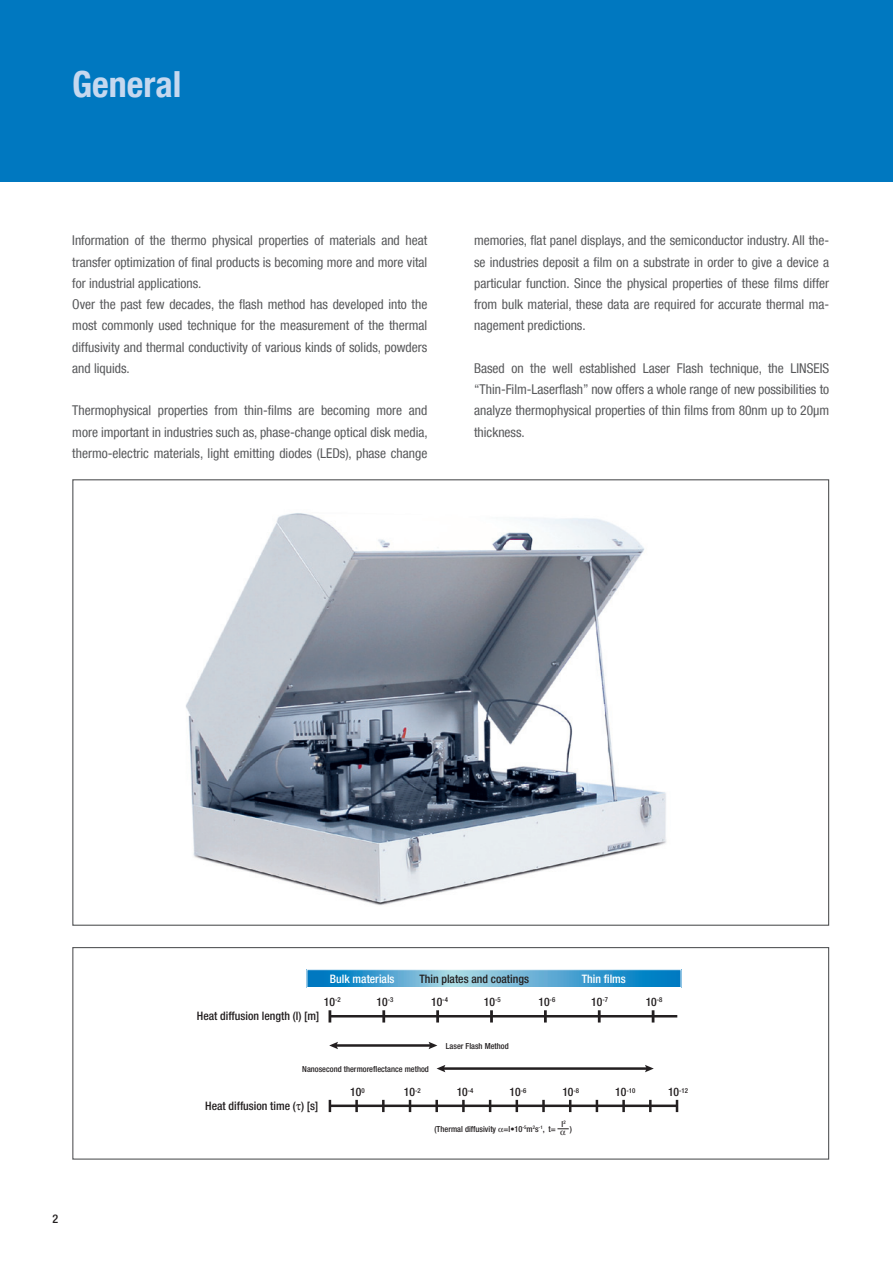
<style>
.page{position:relative;width:893px;height:1263px;background:#fff}
.page>*{position:absolute;margin:0;border:0;box-sizing:border-box;transform-origin:0 0}
.Überschrift{font:700 condensed 36px "Helvetica Neue LT Com";color:#c6d8ef}
.Fließtext_9pt{font:condensed 13.5px/21.3px "Helvetica Neue LT Com";color:#57585a;text-align:justify}
.t1{font:500 condensed 12px "Helvetica Neue LT Com";color:#231f20}
.t2{font:500 condensed 11.7px "Helvetica Neue LT Com";color:#231f20}
.t3{font:500 condensed 11.7px "Helvetica Neue LT Com";color:#fff}
.t4{font:500 condensed 8.4px "Helvetica Neue LT Com";color:#231f20}
.t5{font:500 condensed 6.75px "Helvetica Neue LT Com";color:#231f20}
.s1{font-size:11.7px}
</style>
<div class="page">
<div style="left:0;top:0;width:893px;height:182px;background:#0078c0"></div>
<svg style="left:308px;top:971px;width:371px;height:15px;background:#4aa3d0"></svg>
<div style="left:306px;top:969px;width:375px;height:19px;border:1px solid #fff"></div>
<hr style="left:330px;top:1015px;width:347px;height:2px;background:#231f20">
<svg style="left:329px;top:1010px;width:2px;height:12px"></svg>
<svg style="left:382px;top:1010px;width:3px;height:12px"></svg>
<svg style="left:436px;top:1010px;width:3px;height:12px"></svg>
<svg style="left:490px;top:1010px;width:3px;height:12px"></svg>
<svg style="left:544px;top:1010px;width:3px;height:12px"></svg>
<svg style="left:598px;top:1010px;width:3px;height:12px"></svg>
<svg style="left:652px;top:1010px;width:2px;height:12px"></svg>
<hr style="left:330px;top:1104px;width:347px;height:3px;background:#231f20">
<svg style="left:329px;top:1100px;width:2px;height:12px"></svg>
<svg style="left:355px;top:1100px;width:3px;height:12px"></svg>
<svg style="left:382px;top:1100px;width:3px;height:12px"></svg>
<svg style="left:409px;top:1100px;width:2px;height:12px"></svg>
<svg style="left:435px;top:1100px;width:3px;height:12px"></svg>
<svg style="left:462px;top:1100px;width:3px;height:12px"></svg>
<svg style="left:489px;top:1100px;width:2px;height:12px"></svg>
<svg style="left:516px;top:1100px;width:2px;height:12px"></svg>
<svg style="left:542px;top:1100px;width:3px;height:12px"></svg>
<svg style="left:569px;top:1100px;width:2px;height:12px"></svg>
<svg style="left:596px;top:1100px;width:2px;height:12px"></svg>
<svg style="left:622px;top:1100px;width:3px;height:12px"></svg>
<svg style="left:649px;top:1100px;width:3px;height:12px"></svg>
<svg style="left:676px;top:1100px;width:2px;height:12px"></svg>
<hr style="left:335px;top:1044px;width:96px;height:3px;background:#231f20">
<svg style="left:429px;top:1042px;width:8px;height:7px"></svg>
<svg style="left:329px;top:1042px;width:9px;height:7px"></svg>
<hr style="left:443px;top:1067px;width:205px;height:3px;background:#231f20">
<svg style="left:645px;top:1065px;width:9px;height:7px"></svg>
<svg style="left:437px;top:1065px;width:8px;height:7px"></svg>
<div style="left:72px;top:947px;width:757px;height:213px;border:1px solid #57585a"></div>
<img style="left:186px;top:513px;width:481px;height:392px">
<svg style="left:557px;top:1128px;width:12px;height:2px"></svg>
<p class="Überschrift" style="left:72px;top:62px;width:111px">General</p>
<p class="Fließtext_9pt" style="left:72px;top:230px;width:357px">Information of the thermo physical properties of materials and heat transfer optimization of final products is becoming more and more vital for industrial applications.</p>
<p class="Fließtext_9pt" style="left:72px;top:294px;width:357px">Over the past few decades, the flash method has developed into the most commonly used technique for the measurement of the thermal diffusivity and thermal conductivity of various kinds of solids, powders and liquids.</p>
<p class="Fließtext_9pt" style="left:72px;top:400px;width:357px">Thermophysical properties from thin-films are becoming more and more important in industries such as, phase-change optical disk media, thermo-electric materials, light emitting diodes (LEDs), phase change</p>
<p class="Fließtext_9pt" style="left:474px;top:230px;width:357px">memories, flat panel displays, and the semiconductor industry. All the&shy;se industries deposit a film on a substrate in order to give a device a particular function. Since the physical properties of these films differ from bulk material, these data are required for accurate thermal ma&shy;nagement predictions.</p>
<p class="Fließtext_9pt" style="left:474px;top:357px;width:357px">Based on the well established Laser Flash technique, the LINSEIS “Thin-Film-Laserflash” now offers a whole range of new possibilities to analyze thermophysical properties of thin films from 80nm up to 20µm thickness.</p>
<p class="t1" style="left:53px;top:1212px;width:7px">2</p>
<p class="t3" style="left:330px;top:971px;width:66px">Bulk materials</p>
<p class="t2" style="left:419px;top:971px;width:111px">Thin plates and coatings</p>
<p class="t3" style="left:582px;top:971px;width:46px">Thin films</p>
<p class="t2" style="left:324px;top:994px;width:18px">10<sup>-2</sup></p>
<p class="t2" style="left:377px;top:994px;width:18px">10<sup>-3</sup></p>
<p class="t2" style="left:431px;top:994px;width:18px">10<sup>-4</sup></p>
<p class="t2" style="left:484px;top:994px;width:18px">10<sup>-5</sup></p>
<p class="t2" style="left:538px;top:994px;width:18px">10<sup>-6</sup></p>
<p class="t2" style="left:591px;top:994px;width:18px">10<sup>-7</sup></p>
<p class="t2" style="left:646px;top:994px;width:18px">10<sup>-8</sup></p>
<p class="t2" style="left:197px;top:1009px;width:124px">Heat diffusion length (l) [m]</p>
<p class="t4" style="left:446px;top:1040px;width:64px">Laser Flash Method</p>
<p class="t4" style="left:302px;top:1064px;width:128px">Nanosecond thermoreflectance method</p>
<p class="t2" style="left:205px;top:1099px;width:115px">Heat diffusion time ( ) [s]</p>
<p class="t2" style="left:350px;top:1085px;width:16px">10<sup>0</sup></p>
<p class="t2" style="left:404px;top:1085px;width:18px">10<sup>-2</sup></p>
<p class="t2" style="left:457px;top:1085px;width:18px">10<sup>-4</sup></p>
<p class="t2" style="left:509px;top:1085px;width:18px">10<sup>-6</sup></p>
<p class="t2" style="left:562px;top:1085px;width:18px">10<sup>-8</sup></p>
<p class="t5" style="left:615px;top:1086px;width:22px"><span class="s1">10</span>-10</p>
<p class="t5" style="left:668px;top:1086px;width:22px"><span class="s1">10</span>-12</p>
<p class="t4" style="left:562px;top:1119px;width:6px">l<sup>2</sup></p>
<p class="t4" style="left:434px;top:1123px;width:123px">(Thermal diffusivity =l•10<sup>-5</sup>m<sup>2</sup>s<sup>-1</sup>, t=</p>
<p class="t4" style="left:570px;top:1123px;width:4px">)</p>
</div>
